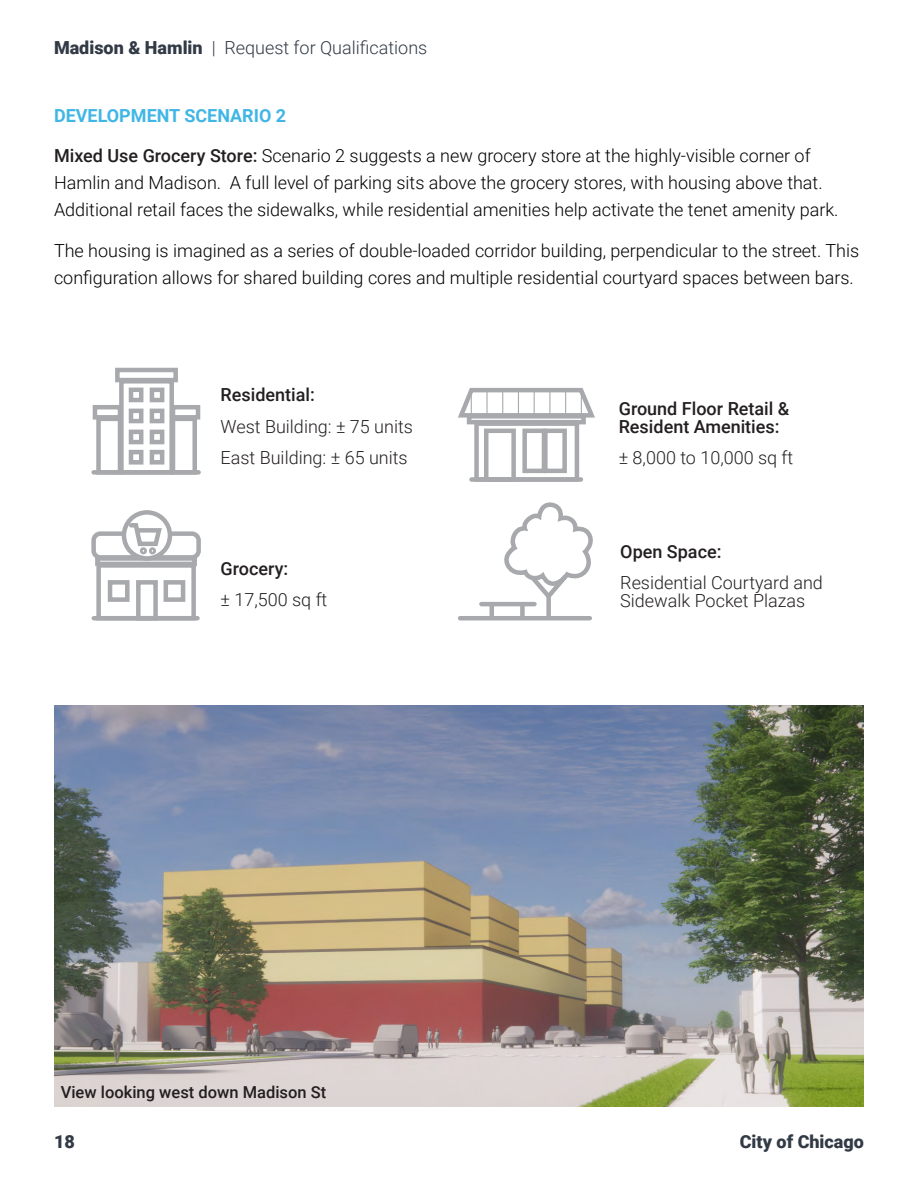
<style>
.page{position:relative;width:918px;height:1188px;background:#fff}
.page>*{position:absolute;margin:0;border:0;box-sizing:border-box;transform-origin:0 0}
.Body{font:300 18px/27px "Roboto";color:#000}
.t1{font:300 18px/18px "Roboto";color:#231f20}
.t2{font:500 18px/18px "Roboto";color:#231f20}
.t3{font:300 18px "Roboto";color:#323a45}
.Body-2{font:700 18px "Roboto";color:#41b6e6}
.t4{font:900 18px "Roboto";color:#323a45}
.t5{font:500 16.5px "Roboto";color:#231f20}
.s1{font-weight:900}
.s2{font-weight:500;color:#231f20}
</style>
<div class="page">
<img style="left:54px;top:705px;width:810px;height:402px">
<div style="left:94px;top:470px;width:105px;height:5px;background:#a7a9ac"></div>
<div style="left:96px;top:417px;width:26px;height:58px;border:4px solid #a7a9ac"></div>
<div style="left:93px;top:405px;width:29px;height:15px;border:4px solid #a7a9ac"></div>
<div style="left:171px;top:405px;width:29px;height:15px;border:4px solid #a7a9ac"></div>
<div style="left:129px;top:388px;width:14px;height:14px;border:4px solid #a7a9ac"></div>
<div style="left:129px;top:409px;width:14px;height:14px;border:4px solid #a7a9ac"></div>
<div style="left:129px;top:430px;width:14px;height:14px;border:4px solid #a7a9ac"></div>
<div style="left:129px;top:450px;width:14px;height:15px;border:4px solid #a7a9ac"></div>
<div style="left:150px;top:388px;width:14px;height:14px;border:4px solid #a7a9ac"></div>
<div style="left:150px;top:409px;width:14px;height:14px;border:4px solid #a7a9ac"></div>
<div style="left:150px;top:430px;width:14px;height:14px;border:4px solid #a7a9ac"></div>
<div style="left:150px;top:450px;width:14px;height:15px;border:4px solid #a7a9ac"></div>
<div style="left:115px;top:368px;width:63px;height:14px;border:4px solid #a7a9ac"></div>
<div style="left:171px;top:417px;width:26px;height:58px;border:4px solid #a7a9ac"></div>
<div style="left:119px;top:379px;width:55px;height:96px;border:4px solid #a7a9ac"></div>
<div style="left:471px;top:477px;width:110px;height:5px;background:#a7a9ac"></div>
<div style="left:474px;top:421px;width:105px;height:61px;border:4px solid #a7a9ac"></div>
<div style="left:467px;top:414px;width:119px;height:10px;border:4px solid #a7a9ac"></div>
<div style="left:484px;top:429px;width:32px;height:53px;border:4px solid #a7a9ac"></div>
<div style="left:522px;top:429px;width:24px;height:44px;border:4px solid #a7a9ac"></div>
<div style="left:543px;top:429px;width:24px;height:44px;border:4px solid #a7a9ac"></div>
<svg style="left:458px;top:388px;width:137px;height:32px"></svg>
<hr style="left:94px;top:616px;width:104px;height:4px;background:#a7a9ac">
<div style="left:96px;top:563px;width:100px;height:57px;border:4px solid #a7a9ac"></div>
<div style="left:95px;top:556px;width:102px;height:10px;border:4px solid #a7a9ac"></div>
<div style="left:91px;top:531px;width:110px;height:29px;border:4px solid #a7a9ac;border-radius:7px"></div>
<div style="left:108px;top:580px;width:22px;height:22px;border:4px solid #a7a9ac"></div>
<div style="left:164px;top:580px;width:21px;height:22px;border:4px solid #a7a9ac"></div>
<div style="left:136px;top:580px;width:22px;height:40px;border:4px solid #a7a9ac"></div>
<svg style="left:124px;top:512px;width:46px;height:46px"></svg>
<div style="left:122px;top:510px;width:50px;height:51px;border:4px solid #a7a9ac;border-radius:50%"></div>
<div style="left:140px;top:547px;width:7px;height:7px;border:4px solid #a7a9ac;border-radius:50%"></div>
<div style="left:149px;top:547px;width:7px;height:7px;border:4px solid #a7a9ac;border-radius:50%"></div>
<svg style="left:127px;top:521px;width:38px;height:27px"></svg>
<hr style="left:460px;top:616px;width:130px;height:4px;background:#a7a9ac">
<hr style="left:481px;top:602px;width:53px;height:4px;background:#a7a9ac">
<hr style="left:490px;top:604px;width:4px;height:13px;background:#a7a9ac">
<div style="left:520px;top:604px;width:5px;height:13px;background:#a7a9ac"></div>
<div style="left:546px;top:598px;width:5px;height:19px;background:#a7a9ac"></div>
<svg style="left:497px;top:502px;width:96px;height:101px"></svg>
<p class="t3" style="left:54px;top:35px;width:375px"><span class="s1">Madison &amp; Hamlin</span> | Request for Qualifications</p>
<p class="Body-2" style="left:54px;top:102px;width:234px">DEVELOPMENT SCENARIO 2</p>
<p class="Body" style="left:54px;top:141px;width:786px"><span class="s2">Mixed Use Grocery Store:</span> Scenario 2 suggests a new grocery store at the highly-visible corner of<br>Hamlin and Madison. A full level of parking sits above the grocery stores, with housing above that.<br>Additional retail faces the sidewalks, while residential amenities help activate the tenet amenity park.</p>
<p class="Body" style="left:54px;top:236px;width:807px">The housing is imagined as a series of double-loaded corridor building, perpendicular to the street. This configuration allows for shared building cores and multiple residential courtyard spaces between bars.</p>
<p class="t2" style="left:221px;top:385px;width:96px">Residential:</p>
<p class="t1" style="left:221px;top:417px;width:194px">West Building: ± 75 units</p>
<p class="t1" style="left:221px;top:448px;width:189px">East Building: ± 65 units</p>
<p class="t2" style="left:221px;top:558px;width:69px">Grocery:</p>
<p class="t1" style="left:221px;top:590px;width:108px">± 17,500 sq ft</p>
<p class="t5" style="left:61px;top:1081px;width:267px">View looking west down Madison St</p>
<p class="t2" style="left:619px;top:399px;width:172px">Ground Floor Retail &amp;<br>Resident Amenities:</p>
<p class="t1" style="left:619px;top:448px;width:176px">± 8,000 to 10,000 sq ft</p>
<p class="t2" style="left:620px;top:542px;width:103px">Open Space:</p>
<p class="t1" style="left:620px;top:573px;width:204px">Residential Courtyard and<br>Sidewalk Pocket Plazas</p>
<p class="t4" style="left:54px;top:1128px;width:22px">18</p>
<p class="t4" style="left:740px;top:1128px;width:126px">City of Chicago</p>
</div>
